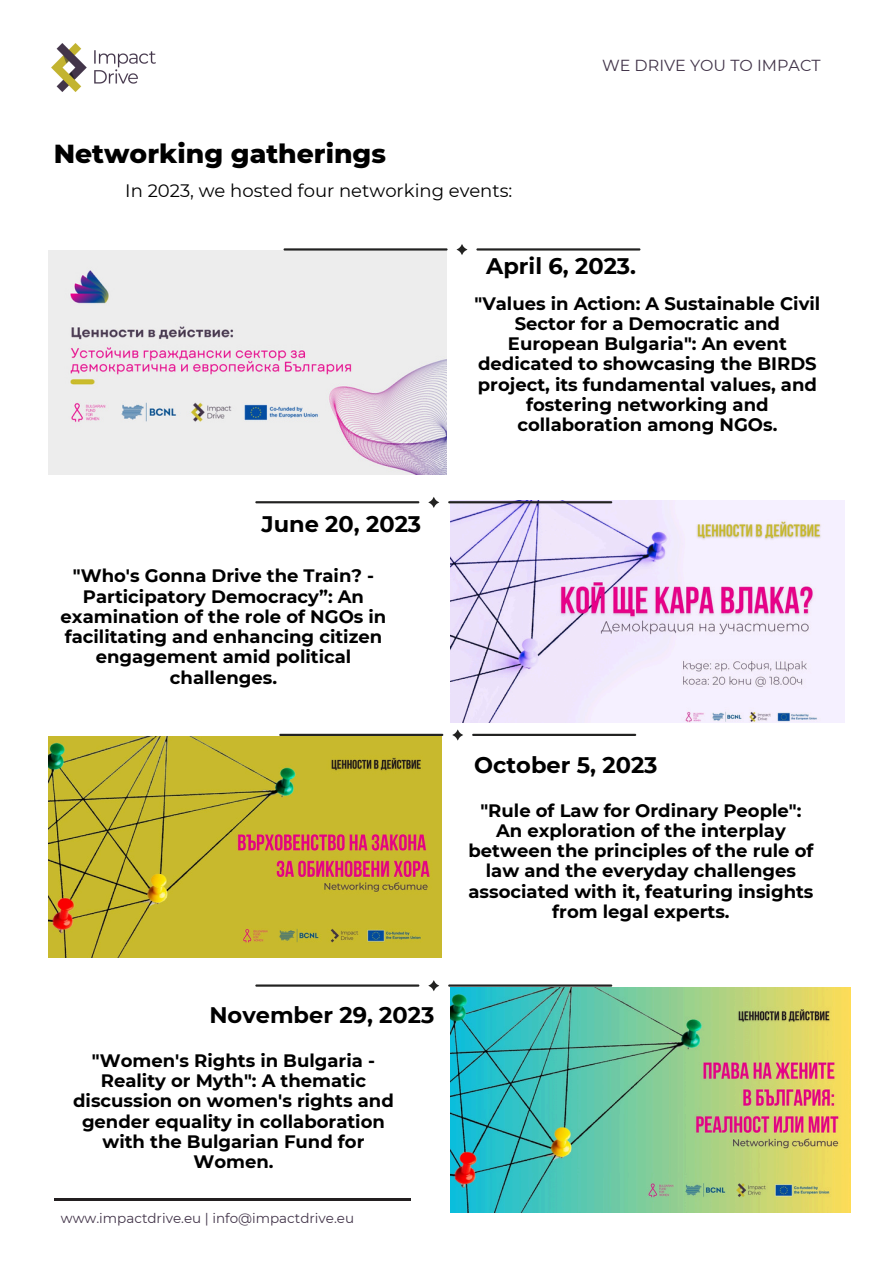
<style>
.page{position:relative;width:894px;height:1264px;background:#fff}
.page>*{position:absolute;margin:0;border:0;box-sizing:border-box;transform-origin:0 0}
.t1{font:800 26.55px "Montserrat";color:#000}
.t2{font:700 22.5px "Montserrat";color:#000}
.t3{font:700 18px/20.2px "Montserrat";color:#000;text-align:center}
.t4{font:18px "Montserrat";color:#000}
.t5{font:15.9px "Montserrat";color:#423449}
.t6{font:13.5px "Montserrat";color:#423449}
</style>
<div class="page">
<img style="left:51px;top:43px;width:105px;height:49px">
<hr style="left:54px;top:1198px;width:356px;height:2px;background:#231f20">
<img style="left:49px;top:250px;width:397px;height:224px">
<img style="left:450px;top:501px;width:394px;height:221px">
<img style="left:49px;top:736px;width:393px;height:221px">
<img style="left:450px;top:987px;width:399px;height:225px">
<svg style="left:456px;top:244px;width:11px;height:11px"></svg>
<hr style="left:283px;top:248px;width:164px;height:2px;background:#222221">
<hr style="left:476px;top:248px;width:164px;height:2px;background:#222221">
<svg style="left:428px;top:497px;width:11px;height:11px"></svg>
<hr style="left:255px;top:501px;width:164px;height:2px;background:#222221">
<hr style="left:448px;top:501px;width:164px;height:2px;background:#222221">
<svg style="left:452px;top:729px;width:11px;height:11px"></svg>
<hr style="left:279px;top:733px;width:164px;height:3px;background:#222221">
<hr style="left:472px;top:733px;width:164px;height:3px;background:#222221">
<svg style="left:428px;top:980px;width:11px;height:11px"></svg>
<hr style="left:255px;top:984px;width:164px;height:2px;background:#222221">
<hr style="left:448px;top:984px;width:164px;height:2px;background:#222221">
<p class="t1" style="left:54px;top:137px;width:334px">Networking gatherings</p>
<h4 class="t4" style="left:125px;top:179px;width:388px">In 2023, we hosted four networking events:</h4>
<h5 class="t5" style="left:602px;top:55px;width:220px">WE DRIVE YOU TO IMPACT</h5>
<p class="t2" style="left:486px;top:252px;width:151px">April 6, 2023.</p>
<h3 class="t2" style="left:261px;top:510px;width:161px">June 20, 2023</h3>
<h2 class="t3" style="left:61px;top:566px;width:327px">"Who's Gonna Drive the Train? -<br>Participatory Democracy”: An examination of the role of NGOs in facilitating and enhancing citizen engagement amid political challenges.</h2>
<h3 class="t2" style="left:209px;top:1000px;width:226px">November 29, 2023</h3>
<h2 class="t3" style="left:73px;top:1050px;width:322px">"Women's Rights in Bulgaria -<br>Reality or Myth": A thematic discussion on women's rights and gender equality in collaboration with the Bulgarian Fund for<br>Women.</h2>
<h1 class="t6" style="left:61px;top:1210px;width:295px">www.impactdrive.eu | info@impactdrive.eu</h1>
<p class="t3" style="left:474px;top:293px;width:347px">"Values in Action: A Sustainable Civil<br>Sector for a Democratic and<br>European Bulgaria": An event dedicated to showcasing the BIRDS project, its fundamental values, and fostering networking and collaboration among NGOs.</p>
<p class="t2" style="left:474px;top:750px;width:185px">October 5, 2023</p>
<p class="t3" style="left:468px;top:800px;width:346px">"Rule of Law for Ordinary People":<br>An exploration of the interplay between the principles of the rule of law and the everyday challenges associated with it, featuring insights from legal experts.</p>
</div>
